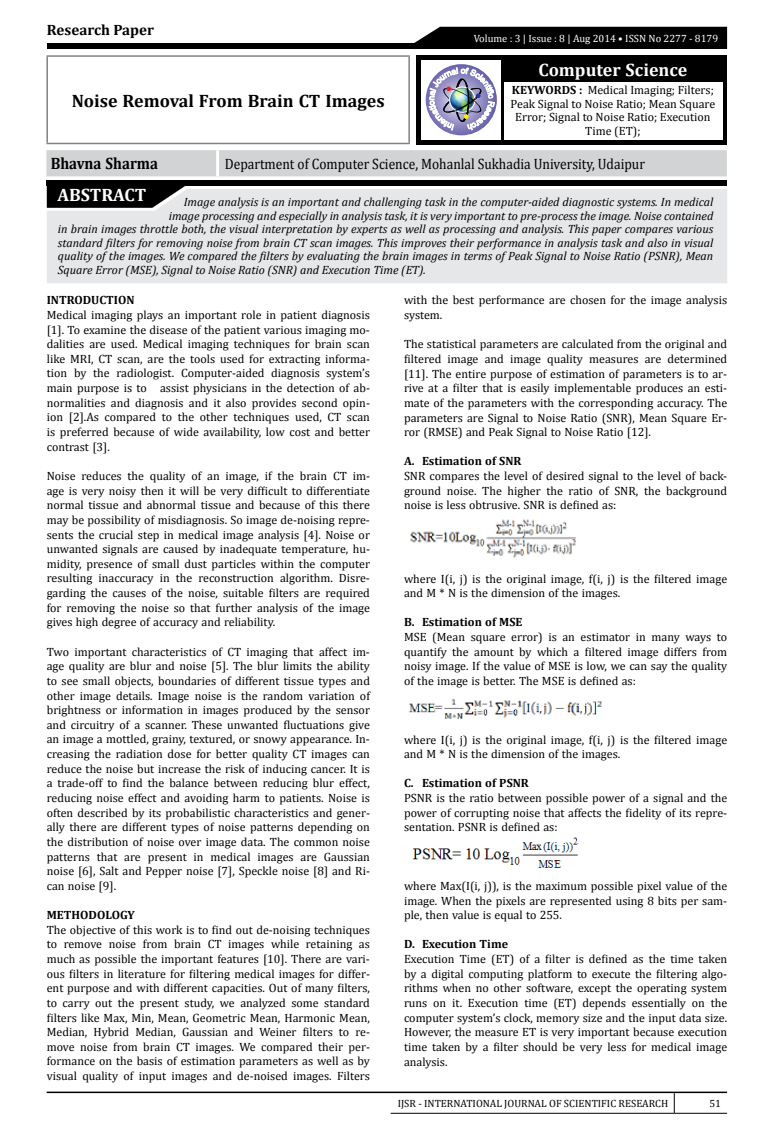
<style>
.page{position:relative;width:774px;height:1136px;background:#fff}
.page>*{position:absolute;margin:0;border:0;box-sizing:border-box;transform-origin:0 0}
.t1{font:700 18px "Cambria";color:#000}
.t2{font:700 18px "Cambria";color:#fff}
.t3{font:700 16.5px "Cambria";color:#000;scale:.9 1}
.t4{font:15px "Cambria";color:#000;scale:.9 1}
.t5{font:700 15px "Cambria";color:#000}
.t6{font:12px/14.7px "Cambria";color:#000;text-align:justify}
.t7{font:italic 12px "Cambria";color:#000}
.t8{font:700 12px "Cambria";color:#000}
.t9{font:10.5px "Cambria";color:#000}
.t10{font:10.5px "Cambria";color:#fff}
.s1{font-weight:700}
</style>
<div class="page">
<hr style="left:47px;top:1091px;width:680px;height:1px;background:#000">
<svg style="left:674px;top:1092px;width:1px;height:20px"></svg>
<hr style="left:391px;top:1112px;width:283px;height:1px;background:#000">
<hr style="left:674px;top:1112px;width:53px;height:1px;background:#000">
<div style="left:47px;top:43px;width:680px;height:6px;background:#000"></div>
<div style="left:414px;top:27px;width:313px;height:16px;background:#000"></div>
<div style="left:416px;top:55px;width:311px;height:90px;background:#000"></div>
<div style="left:421px;top:60px;width:80px;height:79px;background:#fff"></div>
<svg style="left:426px;top:64px;width:71px;height:71px"></svg>
<img style="left:429px;top:68px;width:65px;height:62px">
<div style="left:504px;top:82px;width:219px;height:57px;background:#fff"></div>
<div style="left:46px;top:150px;width:681px;height:26px;background:#d1d3d4"></div>
<hr style="left:216px;top:150px;width:3px;height:26px;background:#fff">
<hr style="left:46px;top:55px;width:364px;height:2px;background:#808285">
<hr style="left:46px;top:57px;width:2px;height:86px;background:#808285">
<hr style="left:408px;top:57px;width:2px;height:86px;background:#808285">
<hr style="left:46px;top:143px;width:364px;height:1px;background:#808285">
<svg style="left:47px;top:186px;width:138px;height:3px"></svg>
<div style="left:47px;top:189px;width:680px;height:94px;background:#e6e7e8"></div>
<div style="left:47px;top:180px;width:680px;height:6px;background:#000"></div>
<img style="left:410px;top:519px;width:166px;height:39px">
<img style="left:408px;top:699px;width:194px;height:20px">
<img style="left:412px;top:837px;width:166px;height:31px">
<p class="t5" style="left:47px;top:20px;width:109px">Research Paper</p>
<p class="t10" style="left:474px;top:32px;width:246px">Volume : 3 | Issue : 8 | Aug 2014 • ISSN No 2277 - 8179</p>
<h1 class="t2" style="left:538px;top:57px;width:150px">Computer Science</h1>
<h1 class="t1" style="left:72px;top:88px;width:314px">Noise Removal From Brain CT Images</h1>
<p class="t6" style="left:510px;top:83px;width:206px;line-height:13.5px;text-align:center"><span class="s1">KEYWORDS :</span> Medical Imaging; Filters;<br>Peak Signal to Noise Ratio; Mean Square<br>Error; Signal to Noise Ratio; Execution<br>Time (ET);</p>
<h2 class="t3" style="left:51px;top:152px;width:121px">Bhavna Sharma</h2>
<p class="t4" style="left:225px;top:155px;width:468px">Department of Computer Science, Mohanlal Sukhadia University, Udaipur</p>
<h1 class="t2" style="left:57px;top:182px;width:91px">ABSTRACT</h1>
<p class="t7" style="left:184px;top:193px;width:531px">Image analysis is an important and challenging task in the computer-aided diagnostic systems. In medical</p>
<p class="t7" style="left:169px;top:207px;width:546px">image processing and especially in analysis task, it is very important to pre-process the image. Noise contained</p>
<p class="t7" style="left:58px;top:220px;width:657px">in brain images throttle both, the visual interpretation by experts as well as processing and analysis. This paper compares various</p>
<p class="t7" style="left:58px;top:234px;width:657px">standard filters for removing noise from brain CT scan images. This improves their performance in analysis task and also in visual</p>
<p class="t7" style="left:58px;top:247px;width:657px">quality of the images. We compared the filters by evaluating the brain images in terms of Peak Signal to Noise Ratio (PSNR), Mean</p>
<p class="t7" style="left:58px;top:261px;width:370px">Square Error (MSE), Signal to Noise Ratio (SNR) and Execution Time (ET).</p>
<p class="t8" style="left:47px;top:292px;width:89px">INTRODUCTION</p>
<p class="t6" style="left:47px;top:307px;width:325px">Medical imaging plays an important role in patient diagnosis [1]. To examine the disease of the patient various imaging mo&shy;dalities are used. Medical imaging techniques for brain scan like MRI, CT scan, are the tools used for extracting informa&shy;tion by the radiologist. Computer-aided diagnosis system’s main purpose is to assist physicians in the detection of ab&shy;normalities and diagnosis and it also provides second opin&shy;ion [2].As compared to the other techniques used, CT scan is preferred because of wide availability, low cost and better contrast [3].</p>
<p class="t6" style="left:47px;top:468px;width:325px">Noise reduces the quality of an image, if the brain CT im&shy;age is very noisy then it will be very difficult to differentiate normal tissue and abnormal tissue and because of this there may be possibility of misdiagnosis. So image de-noising repre&shy;sents the crucial step in medical image analysis [4]. Noise or unwanted signals are caused by inadequate temperature, hu&shy;midity, presence of small dust particles within the computer resulting inaccuracy in the reconstruction algorithm. Disre&shy;garding the causes of the noise, suitable filters are required for removing the noise so that further analysis of the image gives high degree of accuracy and reliability.</p>
<p class="t6" style="left:47px;top:644px;width:325px">Two important characteristics of CT imaging that affect im&shy;age quality are blur and noise [5]. The blur limits the ability to see small objects, boundaries of different tissue types and other image details. Image noise is the random variation of brightness or information in images produced by the sensor and circuitry of a scanner. These unwanted fluctuations give an image a mottled, grainy, textured, or snowy appearance. In&shy;creasing the radiation dose for better quality CT images can reduce the noise but increase the risk of inducing cancer. It is a trade-off to find the balance between reducing blur effect, reducing noise effect and avoiding harm to patients. Noise is often described by its probabilistic characteristics and gener&shy;ally there are different types of noise patterns depending on the distribution of noise over image data. The common noise patterns that are present in medical images are Gaussian noise [6], Salt and Pepper noise [7], Speckle noise [8] and Ri&shy;can noise [9].</p>
<p class="t8" style="left:47px;top:906px;width:89px">METHODOLOGY</p>
<p class="t6" style="left:47px;top:922px;width:325px">The objective of this work is to find out de-noising techniques to remove noise from brain CT images while retaining as much as possible the important features [10]. There are vari&shy;ous filters in literature for filtering medical images for differ&shy;ent purpose and with different capacities. Out of many filters, to carry out the present study, we analyzed some standard filters like Max, Min, Mean, Geometric Mean, Harmonic Mean, Median, Hybrid Median, Gaussian and Weiner filters to re&shy;move noise from brain CT images. We compared their per&shy;formance on the basis of estimation parameters as well as by visual quality of input images and de-noised images. Filters</p>
<p class="t6" style="left:404px;top:293px;width:325px">with the best performance are chosen for the image analysis system.</p>
<p class="t6" style="left:404px;top:337px;width:325px">The statistical parameters are calculated from the original and filtered image and image quality measures are determined [11]. The entire purpose of estimation of parameters is to ar&shy;rive at a filter that is easily implementable produces an esti&shy;mate of the parameters with the corresponding accuracy. The parameters are Signal to Noise Ratio (SNR), Mean Square Er&shy;ror (RMSE) and Peak Signal to Noise Ratio [12].</p>
<p class="t8" style="left:404px;top:453px;width:119px">A. Estimation of SNR</p>
<p class="t6" style="left:404px;top:468px;width:325px">SNR compares the level of desired signal to the level of back&shy;ground noise. The higher the ratio of SNR, the background noise is less obtrusive. SNR is defined as:</p>
<p class="t6" style="left:404px;top:571px;width:325px">where I(i, j) is the original image, f(i, j) is the filtered image and M * N is the dimension of the images.</p>
<p class="t8" style="left:404px;top:614px;width:120px">B. Estimation of MSE</p>
<p class="t6" style="left:404px;top:629px;width:325px">MSE (Mean square error) is an estimator in many ways to quantify the amount by which a filtered image differs from noisy image. If the value of MSE is low, we can say the quality of the image is better. The MSE is defined as:</p>
<p class="t6" style="left:404px;top:732px;width:325px">where I(i, j) is the original image, f(i, j) is the filtered image and M * N is the dimension of the images.</p>
<p class="t8" style="left:404px;top:774px;width:126px">C. Estimation of PSNR</p>
<p class="t6" style="left:404px;top:790px;width:325px">PSNR is the ratio between possible power of a signal and the power of corrupting noise that affects the fidelity of its repre&shy;sentation. PSNR is defined as:</p>
<p class="t6" style="left:404px;top:878px;width:325px">where Max(I(i, j)), is the maximum possible pixel value of the image. When the pixels are represented using 8 bits per sam&shy;ple, then value is equal to 255.</p>
<p class="t8" style="left:404px;top:935px;width:106px">D. Execution Time</p>
<p class="t6" style="left:404px;top:951px;width:325px">Execution Time (ET) of a filter is defined as the time taken by a digital computing platform to execute the filtering algo&shy;rithms when no other software, except the operating system runs on it. Execution time (ET) depends essentially on the computer system’s clock, memory size and the input data size.<br>However, the measure ET is very important because execution time taken by a filter should be very less for medical image analysis.</p>
<p class="t9" style="left:398px;top:1097px;width:272px">IJSR - INTERNATIONAL JOURNAL OF SCIENTIFIC RESEARCH</p>
<p class="t9" style="left:709px;top:1097px;width:13px">51</p>
</div>
